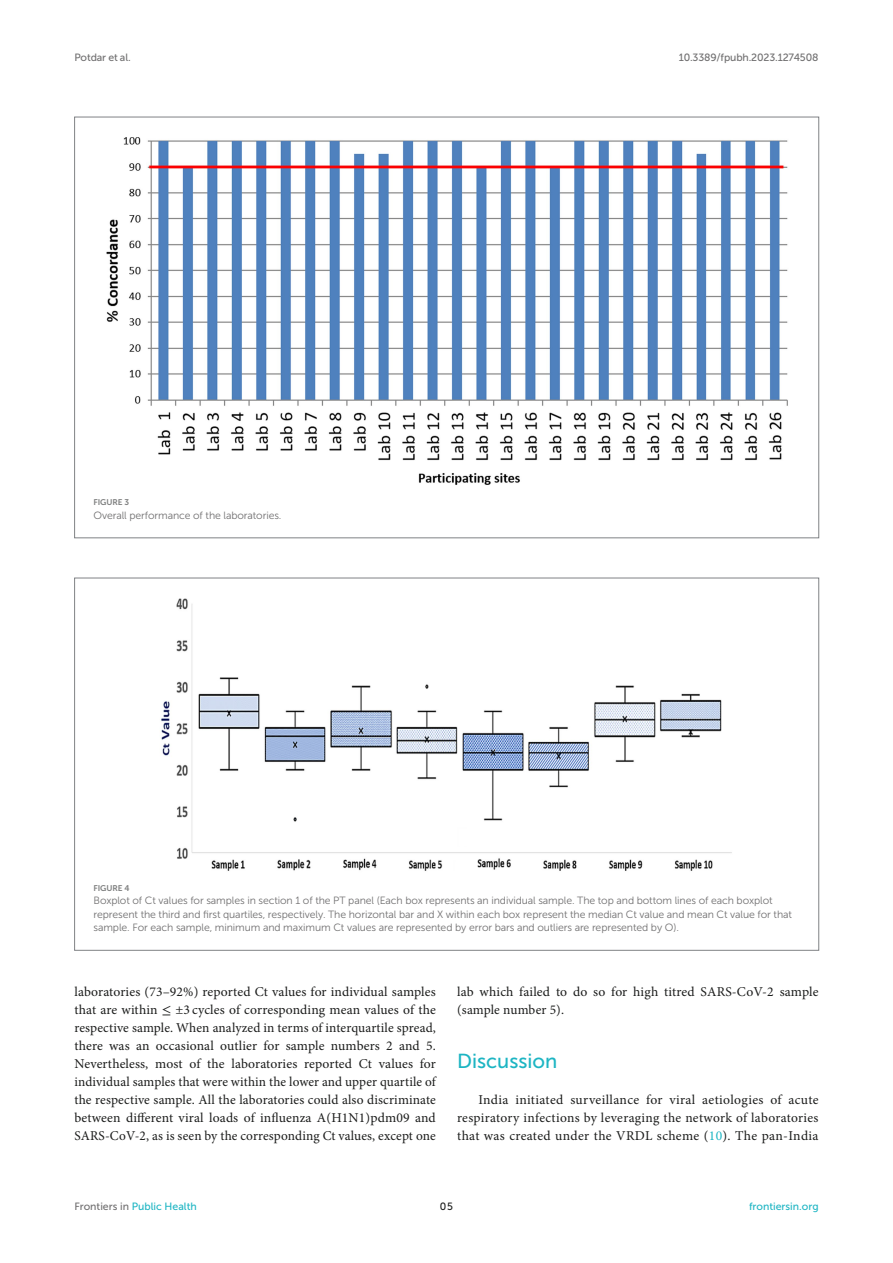
<style>
.page{position:relative;width:893px;height:1263px;background:#fff}
.page>*{position:absolute;margin:0;border:0;box-sizing:border-box;transform-origin:0 0}
.HEAD_1{font:20.25px "Museo Sans 500";color:#1db5c3}
.TEXT_FLUSH{font:13.5px/18px "Minion Pro";letter-spacing:.01em;color:#1b1c1b;text-align:justify}
.FIG_LEG{font:10.5px/13.5px "Museo Sans 300";letter-spacing:-.01em;color:#706f70}
.t1{font:10.5px "Museo Sans 500";color:#1db5c3}
.t2{font:10.5px "Museo Sans 500";letter-spacing:-.015em;color:#706f70}
.t3{font:10.5px "Museo Sans 500";color:#1b1c1b}
.FIG_HD{font:8.25px "Museo Sans 700";letter-spacing:-.01em;color:#7e7f7f}
.s1{font-family:"STIX General"}
.s2{color:#1db5c3}
.s3{color:#706f70}
</style>
<div class="page">
<img style="left:106px;top:137px;width:682px;height:348px">
<img style="left:161px;top:598px;width:571px;height:273px">
<p class="t2" style="left:74px;top:51px;width:58px">Potdar et al.</p>
<p class="t2" style="left:679px;top:51px;width:141px">10.3389/fpubh.2023.1274508</p>
<p class="FIG_HD" style="left:94px;top:498px;width:37px">FIGURE 3</p>
<p class="FIG_LEG" style="left:94px;top:509px;width:189px">Overall performance of the laboratories.</p>
<p class="FIG_HD" style="left:94px;top:883px;width:37px">FIGURE 4</p>
<p class="FIG_LEG" style="left:94px;top:894px;width:700px">Boxplot of Ct values for samples in section 1 of the PT panel (Each box represents an individual sample. The top and bottom lines of each boxplot represent the third and first quartiles, respectively. The horizontal bar and X within each box represent the median Ct value and mean Ct value for that sample. For each sample, minimum and maximum Ct values are represented by error bars and outliers are represented by O).</p>
<p class="TEXT_FLUSH" style="left:74px;top:983px;width:363px">laboratories (73–92%) reported Ct values for individual samples that are within <span class="s1">≤</span> ±3 cycles of corresponding mean values of the respective sample. When analyzed in terms of interquartile spread, there was an occasional outlier for sample numbers 2 and 5.<br>Nevertheless, most of the laboratories reported Ct values for individual samples that were within the lower and upper quartile of the respective sample. All the laboratories could also discriminate between different viral loads of influenza A(H1N1)pdm09 and SARS-CoV-2, as is seen by the corresponding Ct values, except one</p>
<p class="TEXT_FLUSH" style="left:457px;top:983px;width:363px">lab which failed to do so for high titred SARS-CoV-2 sample (sample number 5).</p>
<p class="HEAD_1" style="left:457px;top:1050px;width:102px">Discussion</p>
<p class="TEXT_FLUSH" style="left:457px;top:1091px;width:363px;text-indent:21px">India initiated surveillance for viral aetiologies of acute respiratory infections by leveraging the network of laboratories that was created under the VRDL scheme (<span class="s2">10</span>). The pan-India</p>
<p class="t1" style="left:74px;top:1200px;width:124px"><span class="s3">Frontiers in</span> Public Health</p>
<p class="t3" style="left:440px;top:1200px;width:14px">05</p>
<p class="t1" style="left:749px;top:1200px;width:71px">frontiersin.org</p>
</div>
